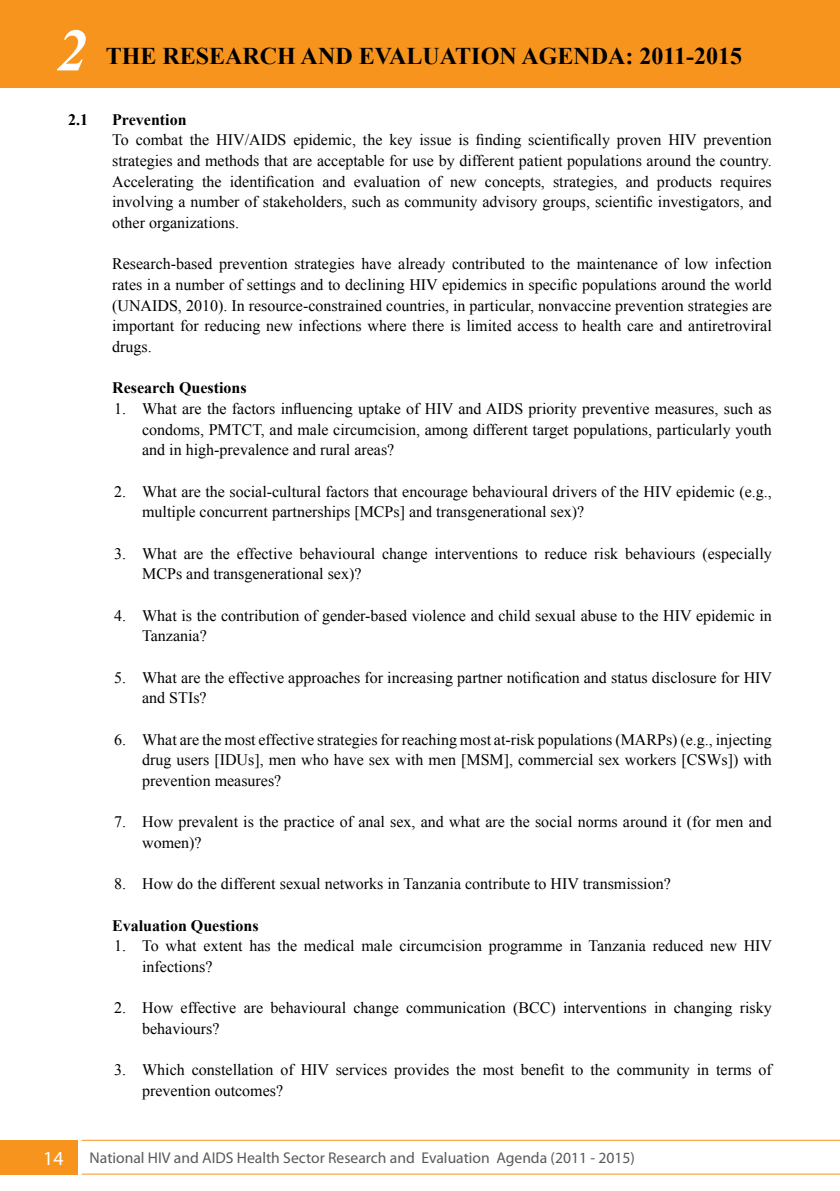
<style>
.page{position:relative;width:840px;height:1191px;background:#fff}
.page>*{position:absolute;margin:0;border:0;box-sizing:border-box;transform-origin:0 0}
.t1{font:italic 700 60px "Times New Roman";color:#fff}
.t2{font:700 24px "Times New Roman";color:#000}
.t3{font:19.8px "Myriad Pro";color:#fff}
.t4{font:16px/20.6px "Times New Roman";color:#000}
.t5{font:700 16px "Times New Roman";color:#000}
.t6{font:15.6px "Myriad Pro";color:#58595b}
</style>
<div class="page">
<div style="left:0;top:1140px;width:77px;height:34px;background:#f7941e"></div>
<hr style="left:81px;top:1140px;width:758px;height:1px;background:#f7941e">
<hr style="left:81px;top:1173px;width:758px;height:1px;background:#f7941e">
<div style="left:0;top:0;width:839px;height:88px;background:#f7941e"></div>
<h1 class="t1" style="left:57px;top:16px;width:31px">2</h1>
<h2 class="t2" style="left:106px;top:39px;width:637px">THE RESEARCH AND EVALUATION AGENDA: 2011-2015</h2>
<p class="t5" style="left:68px;top:108px;width:21px">2.1</p>
<p class="t5" style="left:112px;top:108px;width:76px">Prevention</p>
<p class="t4" style="left:112px;top:129px;width:661px;text-align:justify">To combat the HIV/AIDS epidemic, the key issue is finding scientifically proven HIV prevention strategies and methods that are acceptable for use by different patient populations around the country.<br>Accelerating the identification and evaluation of new concepts, strategies, and products requires involving a number of stakeholders, such as community advisory groups, scientific investigators, and other organizations.</p>
<p class="t4" style="left:68px;top:253px;width:29px">R</p>
<p class="t4" style="left:112px;top:253px;width:661px;text-align:justify;text-indent:11px">esearch-based prevention strategies have already contributed to the maintenance of low infection rates in a number of settings and to declining HIV epidemics in specific populations around the world (UNAIDS</p>
<p class="t4" style="left:112px;top:295px;width:660px;text-align:justify;text-indent:66px">, 2010). In resource-constrained countries, in particular, nonvaccine prevention strategies are important for reducing new infections where there is limited access to health care and antiretroviral drugs.</p>
<p class="t5" style="left:112px;top:377px;width:136px">Research Questions</p>
<p class="t4" style="left:142px;top:398px;width:631px;text-align:justify;text-indent:-28px">1. What are the factors influencing uptake of HIV and AIDS priority preventive measures, such as condoms, PMTCT, and male circumcision, among different target populations, particularly youth and in high-prevalence and rural areas?</p>
<p class="t4" style="left:114px;top:480px;width:540px">2. What are the social-cultural factors that encourage behavioural drivers of the HIV</p>
<p class="t4" style="left:675px;top:480px;width:97px">epidemic (e.g.,</p>
<p class="t4" style="left:142px;top:501px;width:443px">multiple concurrent partnerships [MCPs] and transgenerational sex)?</p>
<p class="t4" style="left:142px;top:542px;width:630px;text-indent:-28px">3. What are the effective behavioural change interventions to reduce risk behaviours (especially<br>MCPs and transgenerational sex)?</p>
<p class="t4" style="left:114px;top:604px;width:559px">4. What is the contribution of gender-based violence and child sexual abuse to the HIV</p>
<p class="t4" style="left:695px;top:604px;width:77px">epidemic in</p>
<p class="t4" style="left:142px;top:625px;width:66px">Tanzania?</p>
<p class="t4" style="left:142px;top:666px;width:631px;text-indent:-28px">5. What are the effective approaches for increasing partner notification and status disclosure for HIV and STIs?</p>
<p class="t4" style="left:142px;top:728px;width:631px;text-align:justify;text-indent:-28px">6. What are the most effective strategies for reaching most at-risk populations (MARPs) (e.g., injecting drug users [IDUs], men who have sex with men [MSM], commercial sex workers [CSWs]) with prevention measures?</p>
<p class="t4" style="left:142px;top:811px;width:631px;text-indent:-28px">7. How prevalent is the practice of anal sex, and what are the social norms around it (for men and women)?</p>
<p class="t4" style="left:114px;top:873px;width:447px">8. How do the different sexual networks in Tanzania contribute to HIV</p>
<p class="t4" style="left:582px;top:873px;width:89px">transmission?</p>
<p class="t5" style="left:112px;top:914px;width:148px">Evaluation Questions</p>
<p class="t4" style="left:142px;top:935px;width:612px;text-indent:-28px">1. To what extent has the medical male circumcision programme in Tanzania reduced new HIV infections?</p>
<p class="t4" style="left:142px;top:997px;width:630px;text-indent:-28px">2. How effective are behavioural change communication (BCC) interventions in changing risky behaviours?</p>
<p class="t4" style="left:142px;top:1059px;width:631px;text-indent:-28px">3. Which constellation of HIV services provides the most benefit to the community in terms of prevention outcomes?</p>
<p class="t3" style="left:43px;top:1146px;width:22px">14</p>
<p class="t6" style="left:89px;top:1148px;width:546px">National HIV and AIDS Health Sector Research and Evaluation Agenda (2011 - 2015)</p>
</div>
